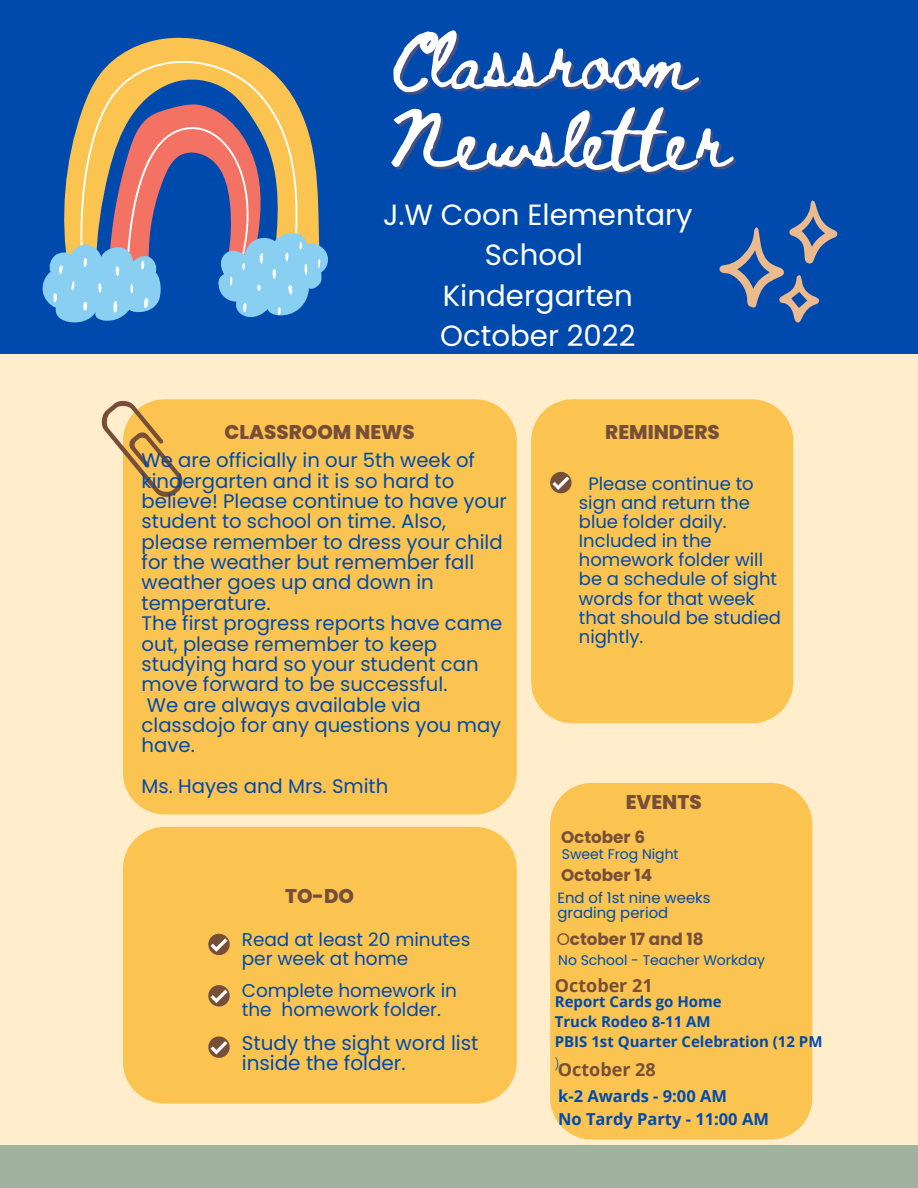
<style>
.page{position:relative;width:918px;height:1188px;background:#ffedcb}
.page>*{position:absolute;margin:0;border:0;box-sizing:border-box;transform-origin:0 0}
.t1{font:57.9px/79.8px "Beth Ellen";color:#fff}
.t2{font:29.25px/40.5px "Poppins";color:#fff;text-align:center}
.t3{font:19.95px/20.2px "Poppins";color:#004aad}
.t4{font:800 19.8px "Poppins";color:#774f38}
.t5{font:19.65px/20.4px "Poppins";color:#004aad}
.t6{font:18.45px/19.2px "Poppins";color:#004aad}
.t7{font:18px/19px "Poppins";color:#004aad}
.t8{font:700 18px "Open Sans";color:#774f38}
.t9{font:700 16.8px "Poppins";color:#774f38}
.t10{font:700 16.5px/22.5px "Open Sans";color:#004aad}
.t11{font:700 15px/20.2px "Open Sans";color:#004aad}
.t12{font:14.85px/15.6px "Poppins";color:#004aad}
.t13{font:13.95px "Poppins";color:#004aad}
.s1{font-weight:400}
</style>
<div class="page">
<div style="left:0;top:0;width:918px;height:354px;background:#004aad"></div>
<div style="left:0;top:1145px;width:918px;height:43px;background:#a0b29e"></div>
<div style="left:550px;top:783px;width:262px;height:357px;background:#fbc450"></div>
<svg style="left:719px;top:201px;width:118px;height:122px"></svg>
<div style="left:123px;top:399px;width:394px;height:415px;background:#fbc450"></div>
<div style="left:531px;top:399px;width:262px;height:324px;background:#fbc450"></div>
<div style="left:123px;top:827px;width:394px;height:277px;background:#fbc450"></div>
<svg style="left:101px;top:399px;width:84px;height:99px"></svg>
<svg style="left:550px;top:472px;width:22px;height:21px"></svg>
<svg style="left:208px;top:934px;width:22px;height:21px"></svg>
<svg style="left:208px;top:985px;width:22px;height:21px"></svg>
<svg style="left:208px;top:1036px;width:22px;height:22px"></svg>
<svg style="left:117px;top:37px;width:134px;height:20px;fill:#fbc450"></svg>
<svg style="left:43px;top:247px;width:285px;height:75px"></svg>
<svg style="left:53px;top:57px;width:268px;height:258px"></svg>
<h1 class="t1" style="left:389px;top:27px;width:342px">Classroom<br>Newsletter</h1>
<h2 class="t2" style="left:383px;top:194px;width:311px">J.W Coon Elementary<br>School<br>Kindergarten<br>October 2022</h2>
<p class="t4" style="left:224px;top:418px;width:192px">CLASSROOM NEWS</p>
<p class="t5" style="left:142px;top:450px;width:367px">We are officially in our 5th week of kindergarten and it is so hard to believe! Please continue to have your student to school on time. Also, please remember to dress your child for the weather but remember fall weather goes up and down in temperature.<br>The first progress reports have came out, please remember to keep studying hard so your student can move forward to be successful.<br>We are always available via classdojo for any questions you may have.</p>
<p class="t5" style="left:142px;top:776px;width:248px">Ms. Hayes and Mrs. Smith</p>
<p class="t4" style="left:285px;top:883px;width:71px">TO-DO</p>
<p class="t6" style="left:242px;top:930px;width:230px">Read at least 20 minutes per week at home</p>
<p class="t6" style="left:242px;top:981px;width:217px">Complete homework in the homework folder.</p>
<p class="t3" style="left:242px;top:1033px;width:238px">Study the sight word list inside the folder.</p>
<p class="t4" style="left:605px;top:418px;width:116px">REMINDERS</p>
<p class="t7" style="left:579px;top:474px;width:204px;text-indent:10px">Please continue to sign and return the blue folder daily.<br>Included in the homework folder will be a schedule of sight words for that week that should be studied nightly.</p>
<p class="t4" style="left:626px;top:788px;width:77px">EVENTS</p>
<p class="t9" style="left:561px;top:825px;width:86px">October 6</p>
<p class="t9" style="left:561px;top:863px;width:93px">October 14</p>
<p class="t13" style="left:562px;top:845px;width:118px">Sweet Frog Night</p>
<p class="t12" style="left:558px;top:890px;width:155px">End of 1st nine weeks grading period</p>
<p class="t9" style="left:557px;top:927px;width:149px"><span class="s1">O</span>ctober 17 and 18</p>
<p class="t13" style="left:558px;top:950px;width:208px">No School - Teacher Workday</p>
<p class="t8" style="left:555px;top:973px;width:99px">October 21</p>
<p class="t11" style="left:555px;top:991px;width:269px">Report Cards go Home<br>Truck Rodeo 8-11 AM<br>PBIS 1st Quarter Celebration (12 PM</p>
<p class="t8" style="left:555px;top:1056px;width:102px"><sup>)</sup>October 28</p>
<p class="t10" style="left:558px;top:1085px;width:212px">k-2 Awards - 9:00 AM<br>No Tardy Party - 11:00 AM</p>
</div>
